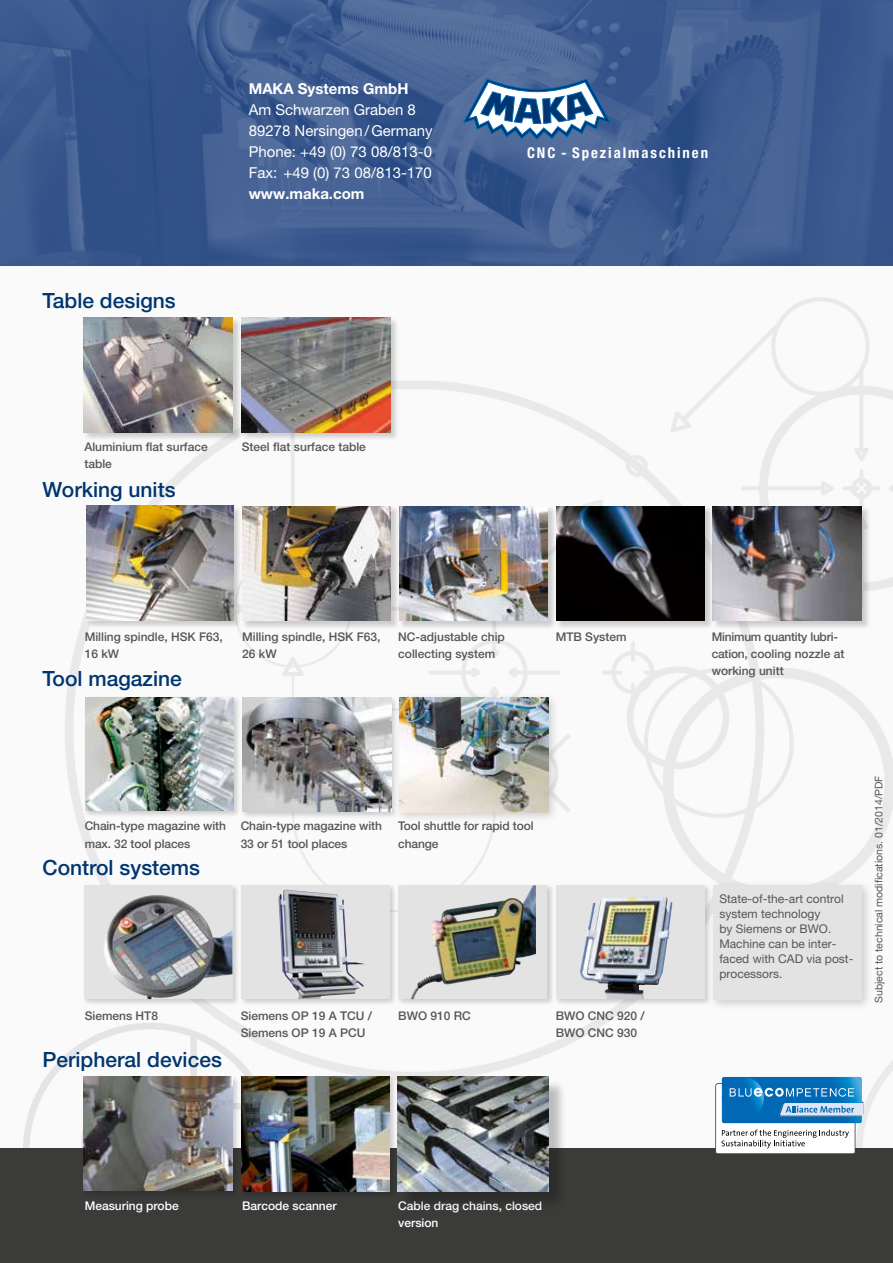
<style>
.page{position:relative;width:893px;height:1263px;background:#fff}
.page>*{position:absolute;margin:0;border:0;box-sizing:border-box;transform-origin:0 0}
.t1{font:500 21px "Helvetica Neue LT Pro";color:#003570}
.t2{font:15px/21px "Helvetica Neue LT Pro";color:#fff}
.t3{font:700 15px "Helvetica Neue LT Pro";color:#fff}
.t4{font:700 condensed 14.85px "Helvetica Neue LT Pro";letter-spacing:.13em;color:#fff}
.t5{font:500 12px/17.2px "Helvetica Neue LT Pro";color:#565656}
.t6{font:12px/15px "Helvetica Neue LT Pro";color:#565656}
.t7{font:500 12px/17.2px "Helvetica Neue LT Pro";color:#fff}
.t8{font:500 12px "Helvetica Neue LT Pro";letter-spacing:-.02em;color:#565656}
.t9{font:10.5px "Helvetica Neue LT Pro";color:#565656}
</style>
<div class="page">
<img style="left:23px;top:297px;width:870px;height:851px">
<img style="left:0;top:0;width:893px;height:266px">
<div style="left:0;top:1148px;width:893px;height:115px;background:#3b3b3a"></div>
<div style="left:399px;top:506px;width:158px;height:124px;background:#000;opacity:.18"></div>
<img style="left:400px;top:506px;width:148px;height:115px">
<div style="left:242px;top:506px;width:158px;height:124px;background:#000;opacity:.18"></div>
<img style="left:242px;top:506px;width:149px;height:115px">
<div style="left:712px;top:506px;width:159px;height:124px;background:#000;opacity:.18"></div>
<img style="left:714px;top:506px;width:148px;height:115px">
<svg style="left:463px;top:79px;width:147px;height:60px"></svg>
<div style="left:82px;top:883px;width:158px;height:124px;background:#000;opacity:.18"></div>
<img style="left:84px;top:885px;width:148px;height:114px">
<img style="left:118px;top:895px;width:37px;height:17px">
<div style="left:554px;top:883px;width:158px;height:124px;background:#000;opacity:.18"></div>
<div style="left:556px;top:885px;width:148px;height:114px;background:#e3e3e3"></div>
<img style="left:580px;top:897px;width:82px;height:82px">
<div style="left:239px;top:883px;width:158px;height:124px;background:#000;opacity:.18"></div>
<svg style="left:241px;top:885px;width:149px;height:114px;background:#b5b5b7"></svg>
<img style="left:278px;top:889px;width:7px;height:56px">
<div style="left:397px;top:883px;width:158px;height:124px;background:#000;opacity:.18"></div>
<img style="left:398px;top:885px;width:149px;height:114px">
<img style="left:431px;top:885px;width:101px;height:42px">
<div style="left:708px;top:880px;width:165px;height:131px;background:#000;opacity:.18"></div>
<div style="left:713px;top:885px;width:149px;height:115px;background:#e3e3e3"></div>
<div style="left:239px;top:1075px;width:159px;height:124px;background:#000;opacity:.18"></div>
<img style="left:241px;top:1077px;width:149px;height:115px">
<div style="left:82px;top:1075px;width:158px;height:123px;background:#000;opacity:.18"></div>
<img style="left:83px;top:1077px;width:149px;height:114px">
<div style="left:240px;top:696px;width:159px;height:123px;background:#000;opacity:.18"></div>
<img style="left:242px;top:697px;width:149px;height:114px">
<div style="left:83px;top:695px;width:159px;height:123px;background:#000;opacity:.18"></div>
<img style="left:85px;top:697px;width:149px;height:114px">
<div style="left:556px;top:506px;width:158px;height:124px;background:#000;opacity:.18"></div>
<img style="left:556px;top:506px;width:149px;height:115px">
<div style="left:394px;top:692px;width:165px;height:131px;background:#000;opacity:.18"></div>
<img style="left:399px;top:697px;width:149px;height:115px">
<div style="left:400px;top:1079px;width:167px;height:131px;background:#000;opacity:.25"></div>
<img style="left:398px;top:1077px;width:150px;height:115px">
<div style="left:84px;top:317px;width:158px;height:124px;background:#000;opacity:.18"></div>
<img style="left:84px;top:318px;width:149px;height:114px">
<div style="left:241px;top:317px;width:158px;height:124px;background:#000;opacity:.18"></div>
<img style="left:241px;top:318px;width:149px;height:114px">
<div style="left:86px;top:505px;width:156px;height:124px;background:#000;opacity:.18"></div>
<img style="left:86px;top:505px;width:147px;height:115px">
<svg style="left:715px;top:1077px;width:148px;height:77px"></svg>
<h1 class="t1" style="left:43px;top:288px;width:135px">Table designs</h1>
<p class="t3" style="left:249px;top:79px;width:161px">MAKA Systems GmbH</p>
<p class="t2" style="left:249px;top:99px;width:185px">Am Schwarzen Graben 8<br>89278 Nersingen/Germany<br>Phone: +49 (0) 73 08/813-0<br>Fax: +49 (0) 73 08/813-170</p>
<p class="t3" style="left:249px;top:184px;width:117px">www.maka.com</p>
<p class="t5" style="left:84px;top:438px;width:125px">Aluminium flat surface</p>
<p class="t5" style="left:242px;top:438px;width:126px">Steel flat surface table</p>
<p class="t5" style="left:84px;top:455px;width:29px">table</p>
<h1 class="t1" style="left:43px;top:477px;width:135px">Working units</h1>
<p class="t4" style="left:527px;top:144px;width:183px">CNC - Spezialmaschinen</p>
<p class="t5" style="left:85px;top:627px;width:140px">Milling spindle, HSK F63,</p>
<p class="t5" style="left:242px;top:627px;width:140px">Milling spindle, HSK F63,</p>
<p class="t5" style="left:398px;top:627px;width:108px">NC-adjustable chip</p>
<p class="t5" style="left:556px;top:627px;width:72px">MTB System</p>
<p class="t8" style="left:712px;top:629px;width:128px">Minimum quantity lubri-</p>
<p class="t5" style="left:85px;top:645px;width:36px">16 kW</p>
<p class="t5" style="left:242px;top:645px;width:36px">26 kW</p>
<p class="t5" style="left:398px;top:645px;width:98px">collecting system</p>
<p class="t5" style="left:712px;top:645px;width:134px">cation, cooling nozzle at working unitt</p>
<h1 class="t1" style="left:43px;top:666px;width:141px">Tool magazine</h1>
<p class="t5" style="left:85px;top:817px;width:299px">Chain-type magazine with Chain-type magazine with</p>
<p class="t5" style="left:398px;top:817px;width:137px">Tool shuttle for rapid tool</p>
<p class="t5" style="left:85px;top:834px;width:107px">max. 32 tool places</p>
<p class="t5" style="left:241px;top:834px;width:108px">33 or 51 tool places</p>
<p class="t5" style="left:398px;top:834px;width:42px">change</p>
<h1 class="t1" style="left:43px;top:854px;width:159px">Control systems</h1>
<p class="t5" style="left:85px;top:1007px;width:75px">Siemens HT8</p>
<p class="t5" style="left:241px;top:1007px;width:133px">Siemens OP 19 A TCU /</p>
<p class="t5" style="left:398px;top:1007px;width:74px">BWO 910 RC</p>
<p class="t5" style="left:556px;top:1007px;width:91px">BWO CNC 920 /</p>
<p class="t5" style="left:241px;top:1024px;width:126px">Siemens OP 19 A PCU</p>
<p class="t5" style="left:556px;top:1024px;width:83px">BWO CNC 930</p>
<h1 class="t1" style="left:43px;top:1047px;width:181px">Peripheral devices</h1>
<p class="t6" style="left:719px;top:891px;width:136px">State-of-the-art control system technology<br>by Siemens or BWO.<br>Machine can be inter&shy;faced with CAD via post&shy;processors.</p>
<p class="t9" style="left:872px;top:1003px;width:229px;rotate:-90deg">Subject to technical modifications. 01/2014/PDF</p>
<p class="t7" style="left:85px;top:1197px;width:96px">Measuring probe</p>
<p class="t7" style="left:242px;top:1197px;width:96px">Barcode scanner</p>
<p class="t7" style="left:398px;top:1197px;width:146px">Cable drag chains, closed version</p>
</div>
